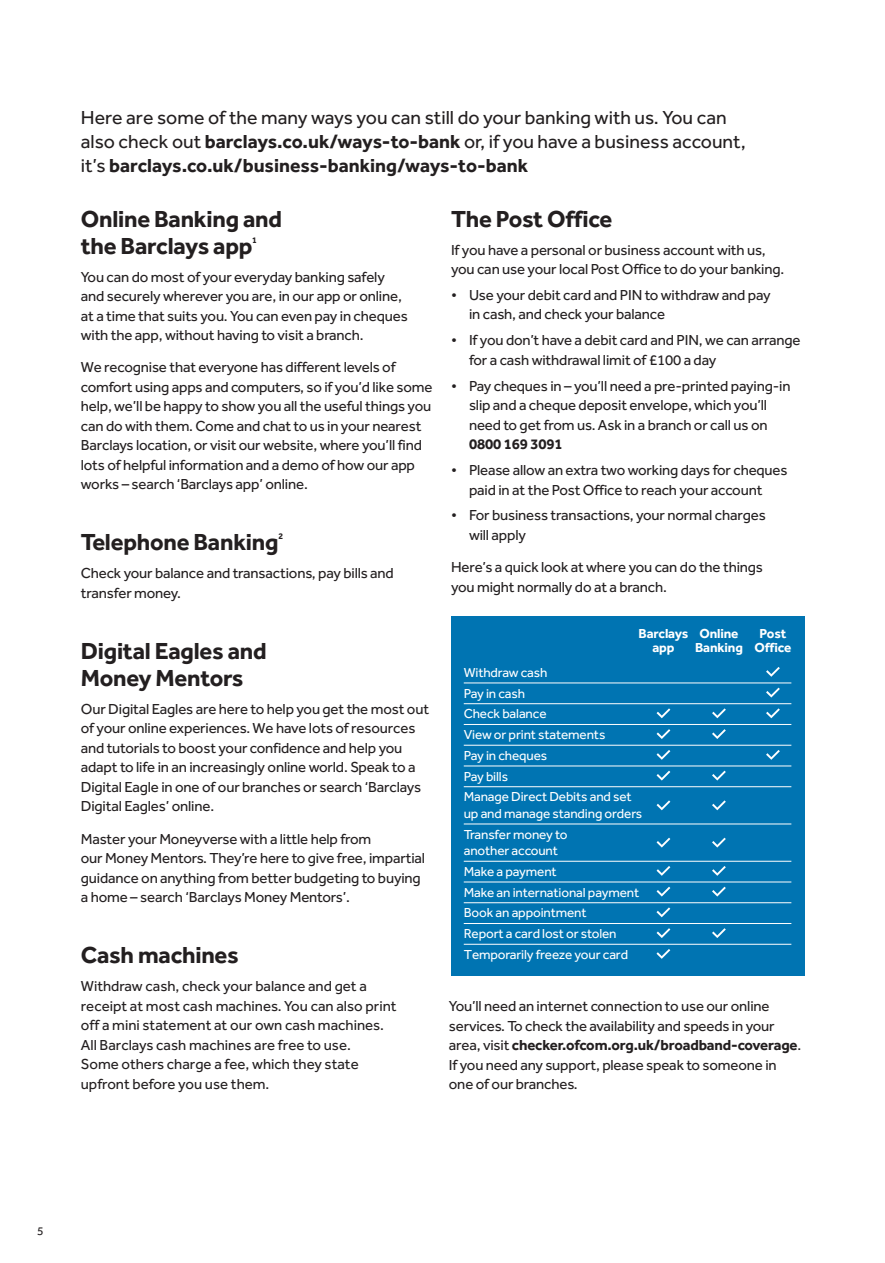
<style>
.page{position:relative;width:885px;height:1263px;background:#fff}
.page>*{position:absolute;margin:0;border:0;box-sizing:border-box;transform-origin:0 0}
.t1{font:700 24px/27px "Effra";letter-spacing:-.01em;color:#231f20}
.t2{font:19.5px/24px "Effra";color:#231f20}
.t3{font:15px/19.5px "Effra";letter-spacing:-.01em;color:#231f20}
.t4{font:700 15px "Effra";letter-spacing:-.01em;color:#231f20}
.t5{font:13.5px/20.7px "Effra";letter-spacing:-.01em;color:#fff}
.t6{font:700 13.5px "Effra";letter-spacing:-.01em;color:#fff}
.t7{font:12px "Effra";color:#231f20}
.t8{font:700 8.7px "Effra";color:#231f20}
.s1{font-weight:700}
</style>
<div class="page">
<div style="left:451px;top:616px;width:353px;height:360px;background:#0074b2"></div>
<hr style="left:463px;top:683px;width:328px;height:1px;background:#fff">
<hr style="left:463px;top:703px;width:328px;height:1px;background:#fff">
<hr style="left:463px;top:724px;width:328px;height:1px;background:#fff">
<hr style="left:463px;top:745px;width:328px;height:1px;background:#fff">
<hr style="left:463px;top:766px;width:328px;height:1px;background:#fff">
<hr style="left:463px;top:786px;width:328px;height:1px;background:#fff">
<hr style="left:463px;top:824px;width:328px;height:1px;background:#fff">
<hr style="left:463px;top:861px;width:328px;height:1px;background:#fff">
<hr style="left:463px;top:882px;width:328px;height:1px;background:#fff">
<hr style="left:463px;top:902px;width:328px;height:1px;background:#fff">
<hr style="left:463px;top:923px;width:328px;height:1px;background:#fff">
<hr style="left:463px;top:944px;width:328px;height:1px;background:#fff">
<svg style="left:766px;top:667px;width:13px;height:10px"></svg>
<svg style="left:766px;top:688px;width:13px;height:9px"></svg>
<svg style="left:656px;top:708px;width:14px;height:10px"></svg>
<svg style="left:712px;top:708px;width:13px;height:10px"></svg>
<svg style="left:766px;top:708px;width:13px;height:10px"></svg>
<svg style="left:656px;top:729px;width:14px;height:10px"></svg>
<svg style="left:712px;top:729px;width:13px;height:10px"></svg>
<svg style="left:656px;top:750px;width:14px;height:10px"></svg>
<svg style="left:766px;top:750px;width:13px;height:10px"></svg>
<svg style="left:656px;top:771px;width:14px;height:9px"></svg>
<svg style="left:712px;top:771px;width:13px;height:9px"></svg>
<svg style="left:656px;top:800px;width:14px;height:10px"></svg>
<svg style="left:712px;top:800px;width:13px;height:10px"></svg>
<svg style="left:656px;top:838px;width:14px;height:9px"></svg>
<svg style="left:712px;top:838px;width:13px;height:9px"></svg>
<svg style="left:656px;top:866px;width:14px;height:10px"></svg>
<svg style="left:712px;top:866px;width:13px;height:10px"></svg>
<svg style="left:656px;top:887px;width:14px;height:9px"></svg>
<svg style="left:712px;top:887px;width:13px;height:9px"></svg>
<svg style="left:656px;top:907px;width:14px;height:10px"></svg>
<svg style="left:656px;top:928px;width:14px;height:10px"></svg>
<svg style="left:712px;top:928px;width:13px;height:10px"></svg>
<svg style="left:656px;top:949px;width:14px;height:10px"></svg>
<h2 class="t2" style="left:81px;top:105px;width:666px">Here are some of the many ways you can still do your banking with us. You can also check out <span class="s1">barclays.co.uk/ways-to-bank</span> or, if you have a business account, it’s <span class="s1">barclays.co.uk/business-banking/ways-to-bank</span></h2>
<h1 class="t1" style="left:81px;top:204px;width:203px">Online Banking and the Barclays app</h1>
<p class="t8" style="left:252px;top:234px;width:6px">1</p>
<p class="t3" style="left:81px;top:267px;width:328px">You can do most of your everyday banking safely and securely wherever you are, in our app or online, at a time that suits you. You can even pay in cheques with the app, without having to visit a branch.</p>
<p class="t3" style="left:81px;top:357px;width:353px">We recognise that everyone has different levels of comfort using apps and computers, so if you’d like some help, we’ll be happy to show you all the useful things you can do with them. Come and chat to us in your nearest Barclays location, or visit our website, where you’ll find lots of helpful information and a demo of how our app works – search ‘Barclays app’ online.</p>
<h1 class="t1" style="left:81px;top:528px;width:199px">Telephone Banking</h1>
<p class="t8" style="left:278px;top:531px;width:6px">2</p>
<p class="t3" style="left:81px;top:563px;width:314px">Check your balance and transactions, pay bills and transfer money.</p>
<h1 class="t1" style="left:81px;top:637px;width:187px">Digital Eagles and<br>Money Mentors</h1>
<p class="t3" style="left:81px;top:699px;width:350px">Our Digital Eagles are here to help you get the most out of your online experiences. We have lots of resources and tutorials to boost your confidence and help you adapt to life in an increasingly online world. Speak to a Digital Eagle in one of our branches or search ‘Barclays Digital Eagles’ online.</p>
<p class="t3" style="left:81px;top:829px;width:346px">Master your Moneyverse with a little help from<br>our Money Mentors. They’re here to give free, impartial guidance on anything from better budgeting to buying a home – search ‘Barclays Money Mentors’.</p>
<h1 class="t1" style="left:81px;top:941px;width:159px">Cash machines</h1>
<p class="t3" style="left:81px;top:976px;width:317px">Withdraw cash, check your balance and get a receipt at most cash machines. You can also print off a mini statement at our own cash machines.<br>All Barclays cash machines are free to use.<br>Some others charge a fee, which they state upfront before you use them.</p>
<h1 class="t1" style="left:451px;top:204px;width:163px">The Post Office</h1>
<p class="t3" style="left:451px;top:240px;width:335px">If you have a personal or business account with us, you can use your local Post Office to do your banking.</p>
<p class="t3" style="left:469px;top:285px;width:303px;text-indent:-18px">• Use your debit card and PIN to withdraw and pay in cash, and check your balance</p>
<p class="t3" style="left:469px;top:330px;width:333px;text-indent:-18px">• If you don’t have a debit card and PIN, we can arrange for a cash withdrawal limit of £100 a day</p>
<p class="t3" style="left:451px;top:376px;width:341px;text-align:center">• Pay cheques in – you’ll need a pre-printed paying-in slip and a cheque deposit envelope, which you’ll<br>need to get from us. Ask in a branch or call us on</p>
<p class="t4" style="left:469px;top:435px;width:95px">0800 169 3091</p>
<p class="t3" style="left:451px;top:460px;width:338px;text-align:center">• Please allow an extra two working days for cheques paid in at the Post Office to reach your account</p>
<p class="t3" style="left:469px;top:505px;width:298px;text-indent:-18px">• For business transactions, your normal charges will apply</p>
<p class="t3" style="left:451px;top:557px;width:313px">Here’s a quick look at where you can do the things you might normally do at a branch.</p>
<p class="t6" style="left:638px;top:625px;width:101px">Barclays Online</p>
<p class="t6" style="left:759px;top:625px;width:28px">Post</p>
<p class="t6" style="left:652px;top:639px;width:24px">app</p>
<p class="t6" style="left:695px;top:639px;width:98px">Banking Office</p>
<p class="t5" style="left:463px;top:662px;width:169px">Withdraw cash<br>Pay in cash<br>Check balance<br>View or print statements<br>Pay in cheques<br>Pay bills<br>Manage Direct Debits and set</p>
<p class="t5" style="left:463px;top:803px;width:180px">up and manage standing orders<br>Transfer money to</p>
<p class="t5" style="left:463px;top:840px;width:177px">another account<br>Make a payment<br>Make an international payment<br>Book an appointment<br>Report a card lost or stolen<br>Temporarily freeze your card</p>
<p class="t3" style="left:449px;top:996px;width:354px">You’ll need an internet connection to use our online services. To check the availability and speeds in your area, visit <span class="s1">checker.ofcom.org.uk/broadband-coverage</span>.<br>If you need any support, please speak to someone in one of our branches.</p>
<p class="t7" style="left:37px;top:1224px;width:8px">5</p>
</div>
